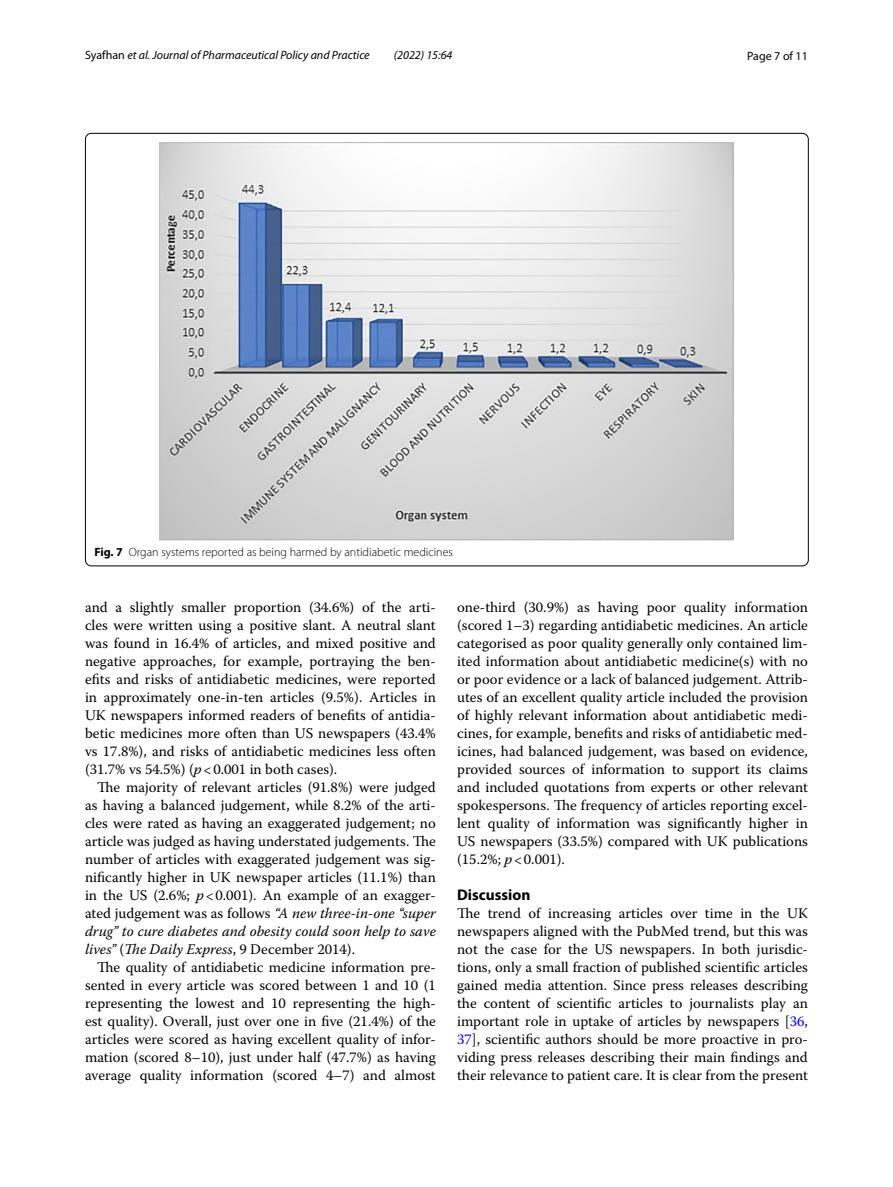
<style>
.page{position:relative;width:893px;height:1187px;background:#fff}
.page>*{position:absolute;margin:0;border:0;box-sizing:border-box;transform-origin:0 0}
.t1{font:700 15.45px "Myriad Pro";color:#000}
.t2{font:14.7px/18px "Warnock Pro";color:#000;text-align:justify}
.t3{font:italic 12px "Myriad Pro";color:#000}
.t4{font:300 12px "Myriad Pro";color:#000}
.t5{font:12px "Myriad Pro";color:#000}
.s1{font-style:normal}
.s2{font-weight:700}
.s3{font-style:italic}
.s4{color:#00f}
</style>
<div class="page">
<img style="left:160px;top:142px;width:574px;height:399px">
<p class="t3" style="left:85px;top:48px;width:286px"><span class="s1">Syafhan</span> et al. Journal of Pharmaceutical Policy and Practice</p>
<p class="t3" style="left:394px;top:48px;width:60px">(2022) 15:64</p>
<p class="t5" style="left:747px;top:48px;width:62px">Page 7 of 11</p>
<p class="t4" style="left:94px;top:545px;width:360px"><span class="s2">Fig. 7</span> Organ systems reported as being harmed by antidiabetic medicines</p>
<p class="t2" style="left:85px;top:597px;width:352px">and a slightly smaller proportion (34.6%) of the arti&shy;cles were written using a positive slant. A neutral slant was found in 16.4% of articles, and mixed positive and negative approaches, for example, portraying the ben&shy;efits and risks of antidiabetic medicines, were reported in approximately one-in-ten articles (9.5%). Articles in UK newspapers informed readers of benefits of antidia&shy;betic medicines more often than US newspapers (43.4% vs 17.8%), and risks of antidiabetic medicines less often (31.7% vs 54.5%) (<span class="s3">p</span>&lt;0.001 in both cases).</p>
<p class="t2" style="left:85px;top:777px;width:352px;text-indent:12px">The majority of relevant articles (91.8%) were judged as having a balanced judgement, while 8.2% of the arti&shy;cles were rated as having an exaggerated judgement; no article was judged as having understated judgements. The number of articles with exaggerated judgement was sig&shy;nificantly higher in UK newspaper articles (11.1%) than in the US (2.6%; <span class="s3">p</span>&lt;0.001). An example of an exagger&shy;ated judgement was as follows <span class="s3">“A new three-in-one “super drug” to cure diabetes and obesity could soon help to save lives”</span> (<span class="s3">The Daily Express</span>, 9 December 2014).</p>
<p class="t2" style="left:85px;top:957px;width:352px;text-indent:12px">The quality of antidiabetic medicine information pre&shy;sented in every article was scored between 1 and 10 (1 representing the lowest and 10 representing the high&shy;est quality). Overall, just over one in five (21.4%) of the articles were scored as having excellent quality of infor&shy;mation (scored 8–10), just under half (47.7%) as having average quality information (scored 4–7) and almost</p>
<p class="t2" style="left:457px;top:597px;width:352px">one-third (30.9%) as having poor quality information (scored 1–3) regarding antidiabetic medicines. An article categorised as poor quality generally only contained lim&shy;ited information about antidiabetic medicine(s) with no or poor evidence or a lack of balanced judgement. Attrib&shy;utes of an excellent quality article included the provision of highly relevant information about antidiabetic medi&shy;cines, for example, benefits and risks of antidiabetic med&shy;icines, had balanced judgement, was based on evidence, provided sources of information to support its claims and included quotations from experts or other relevant spokespersons. The frequency of articles reporting excel&shy;lent quality of information was significantly higher in US newspapers (33.5%) compared with UK publications (15.2%; <span class="s3">p</span>&lt;0.001).</p>
<p class="t1" style="left:457px;top:884px;width:75px">Discussion</p>
<p class="t2" style="left:457px;top:903px;width:352px">The trend of increasing articles over time in the UK newspapers aligned with the PubMed trend, but this was not the case for the US newspapers. In both jurisdic&shy;tions, only a small fraction of published scientific articles gained media attention. Since press releases describing the content of scientific articles to journalists play an important role in uptake of articles by newspapers [<span class="s4">36</span>, <span class="s4">37</span>], scientific authors should be more proactive in pro&shy;viding press releases describing their main findings and their relevance to patient care. It is clear from the present</p>
</div>
